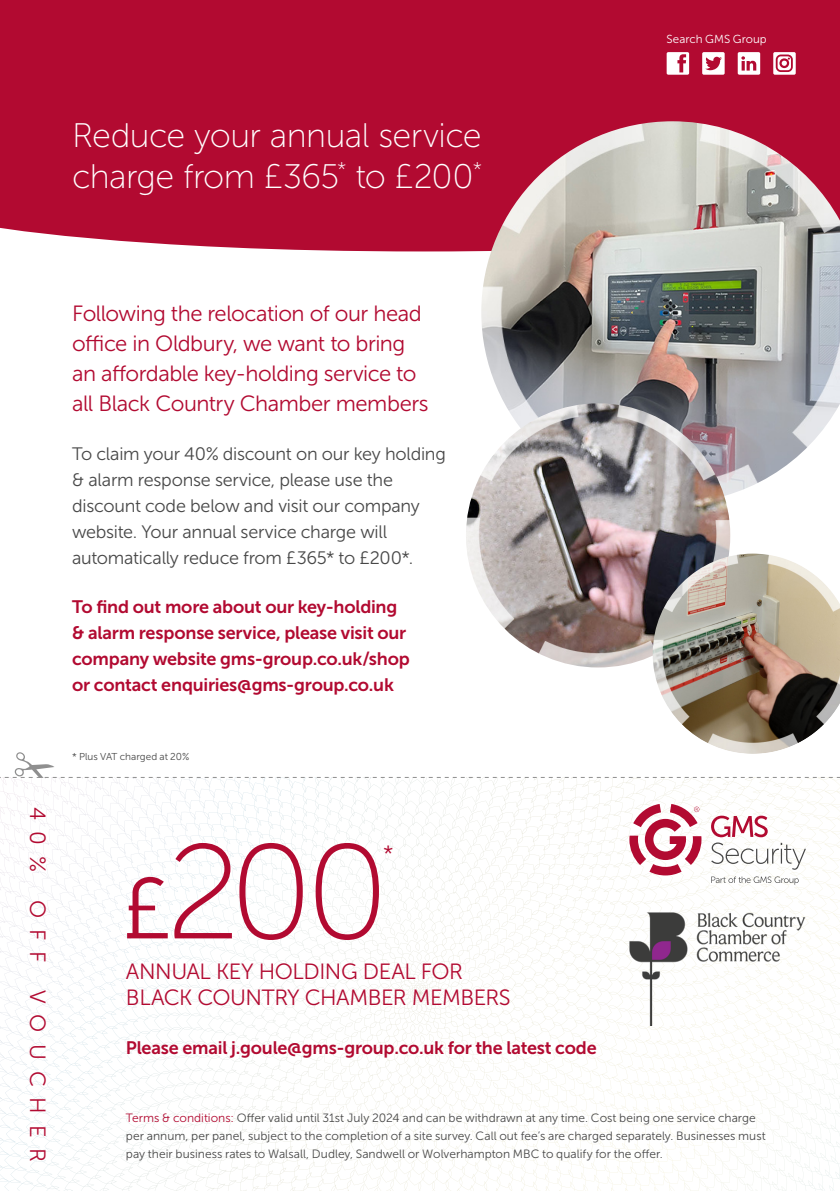
<style>
.page{position:relative;width:840px;height:1191px;background:#fff}
.page>*{position:absolute;margin:0;border:0;box-sizing:border-box;transform-origin:0 0}
.t1{font:134px "Museo Sans 100";color:#b20a31}
.t2{font:34px/40.8px "Museo Sans 100";letter-spacing:-.015em;color:#fff}
.t3{font:22px/30px "Museo Sans 300";letter-spacing:-.02em;color:#b20a31}
.t4{font:22px "Museo Sans 300";letter-spacing:.49em;color:#b20a31}
.t5{font:18px/26px "Museo Sans 700";letter-spacing:-.01em;color:#b20a31}
.t6{font:18px/26px "Museo Sans 300";letter-spacing:-.015em;color:#484848}
.t7{font:12px/18px "Museo Sans 300";color:#484848}
.t8{font:11.6px "Museo Sans 300";color:#fff}
.t9{font:10px "Museo Sans 300";letter-spacing:-.005em;color:#484848}
.s1{font-family:"Museo Sans 300";font-size:86px}
.s2{color:#b20a31}
</style>
<div class="page">
<div style="left:0;top:0;width:839px;height:251px;background:#b20a31"></div>
<svg style="left:0;top:752px;width:839px;height:439px"></svg>
<svg style="left:666px;top:52px;width:22px;height:23px"></svg>
<svg style="left:701px;top:52px;width:23px;height:23px"></svg>
<svg style="left:737px;top:52px;width:22px;height:23px"></svg>
<svg style="left:772px;top:52px;width:23px;height:23px"></svg>
<img style="left:481px;top:121px;width:358px;height:382px">
<img style="left:465px;top:403px;width:264px;height:264px;border-radius:132px">
<img style="left:652px;top:553px;width:187px;height:201px">
<img style="left:629px;top:913px;width:176px;height:113px">
<h2 class="t2" style="left:72px;top:115px;width:411px">Reduce your annual service charge from £365<sup>*</sup> to £200<sup>*</sup></h2>
<p class="t8" style="left:666px;top:32px;width:102px">Search GMS Group</p>
<h3 class="t3" style="left:52px;top:807px;width:66px;rotate:90deg">40%</h3>
<h3 class="t3" style="left:52px;top:900px;width:64px;rotate:90deg">OFF</h3>
<h3 class="t4" style="left:49px;top:990px;width:173px;rotate:90deg">VOUCHER</h3>
<h3 class="t3" style="left:72px;top:299px;width:358px">Following the relocation of our head office in Oldbury, we want to bring an affordable key-holding service to all Black Country Chamber members</h3>
<h3 class="t6" style="left:72px;top:441px;width:375px">To claim your 40% discount on our key holding &amp; alarm response service, please use the discount code below and visit our company website. Your annual service charge will automatically reduce from £365* to £200*.</h3>
<h3 class="t5" style="left:72px;top:593px;width:339px">To find out more about our key-holding &amp; alarm response service, please visit our company website gms-group.co.uk/shop or contact enquiries@gms-group.co.uk</h3>
<p class="t9" style="left:72px;top:751px;width:119px">* Plus VAT charged at 20%</p>
<h1 class="t1" style="left:122px;top:821px;width:268px"><span class="s1">£</span>200</h1>
<h3 class="t3" style="left:383px;top:838px;width:12px">*</h3>
<h3 class="t3" style="left:126px;top:959px;width:386px;line-height:26px">ANNUAL KEY HOLDING DEAL FOR<br>BLACK COUNTRY CHAMBER MEMBERS</h3>
<h3 class="t5" style="left:126px;top:1034px;width:472px">Please email j.goule@gms-group.co.uk for the latest code</h3>
<p class="t7" style="left:126px;top:1109px;width:641px"><span class="s2">Terms &amp; conditions:</span> Offer valid until 31st July 2024 and can be withdrawn at any time. Cost being one service charge per annum, per panel, subject to the completion of a site survey. Call out fee’s are charged separately. Businesses must pay their business rates to Walsall, Dudley, Sandwell or Wolverhampton MBC to qualify for the offer.</p>
</div>
